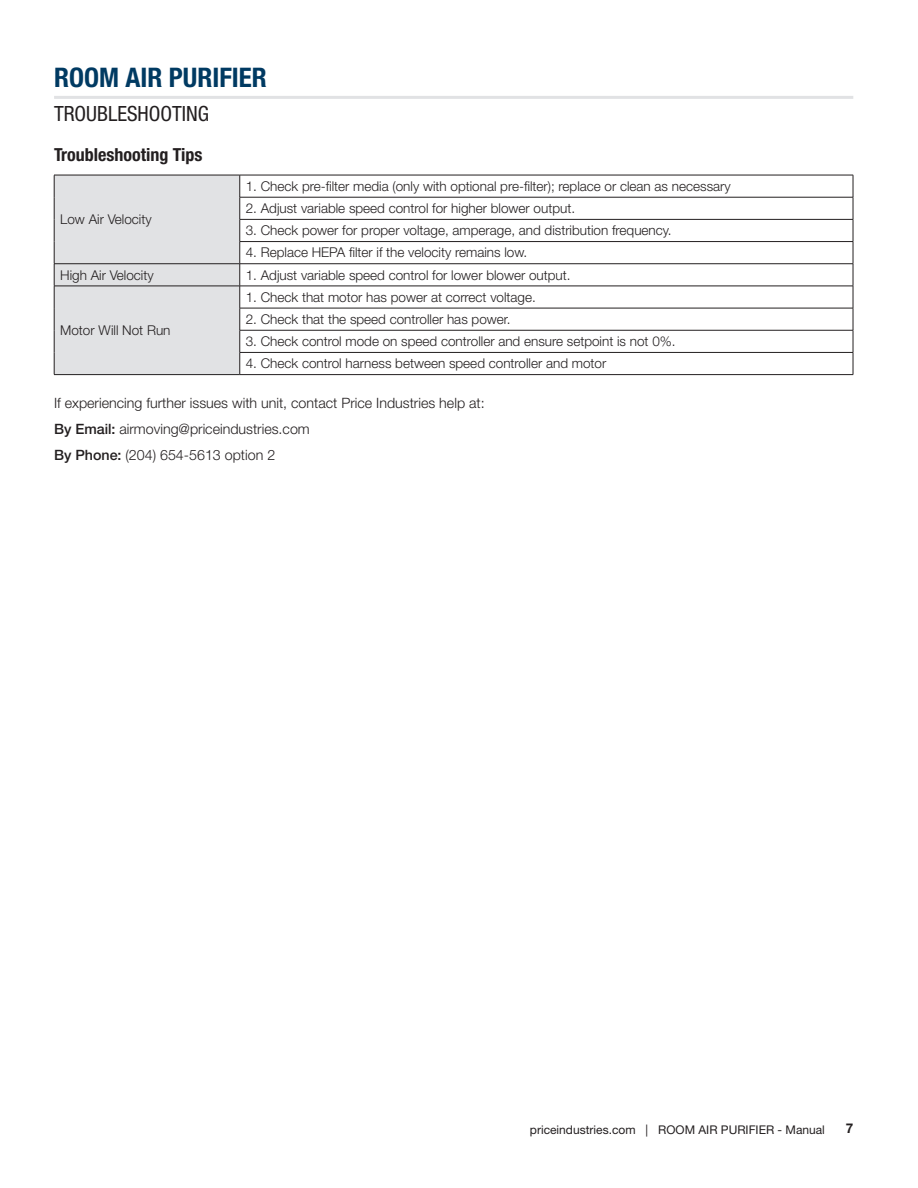
<style>
.page{position:relative;width:918px;height:1188px;background:#fff}
.page>*{position:absolute;margin:0;border:0;box-sizing:border-box;transform-origin:0 0}
.t1{font:700 condensed 27px "Helvetica Neue LT Std";color:#003a62}
.Section_Name{font:condensed 21px "Helvetica Neue LT Std";color:#231f20}
.Heading_1{font:700 condensed 18px "Helvetica Neue LT Std";color:#231f20}
.Body{font:300 14.25px "Helvetica Neue LT Std";color:#231f20}
.Tables_-_Body{font:300 13.5px "Helvetica Neue LT Std";color:#231f20}
.t2{font:700 13.5px "Helvetica Neue LT Std";color:#231f20}
.t3{font:12px "Helvetica Neue LT Std";color:#231f20}
.s1{font-weight:500}
</style>
<div class="page">
<hr style="left:54px;top:96px;width:799px;height:3px;background:#e1e2e4">
<svg style="left:853px;top:175px;width:1px;height:199px"></svg>
<hr style="left:240px;top:175px;width:613px;height:1px;background:#231f20">
<hr style="left:240px;top:197px;width:613px;height:1px;background:#231f20">
<hr style="left:240px;top:219px;width:613px;height:1px;background:#231f20">
<hr style="left:240px;top:241px;width:613px;height:1px;background:#231f20">
<hr style="left:240px;top:263px;width:613px;height:1px;background:#231f20">
<hr style="left:240px;top:286px;width:613px;height:1px;background:#231f20">
<hr style="left:240px;top:308px;width:613px;height:1px;background:#231f20">
<hr style="left:240px;top:330px;width:613px;height:1px;background:#231f20">
<div style="left:54px;top:175px;width:187px;height:199px;background:#e1e2e4"></div>
<hr style="left:240px;top:352px;width:613px;height:1px;background:#231f20">
<hr style="left:54px;top:374px;width:186px;height:1px;background:#231f20">
<hr style="left:240px;top:374px;width:613px;height:1px;background:#231f20">
<h1 class="t1" style="left:54px;top:61px;width:208px">Room Air Purifier</h1>
<p class="Section_Name" style="left:54px;top:102px;width:157px">TROUBLESHOOTING</p>
<p class="Heading_1" style="left:54px;top:144px;width:150px">Troubleshooting Tips</p>
<p class="Tables_-_Body" style="left:60px;top:211px;width:93px">Low Air Velocity</p>
<p class="Tables_-_Body" style="left:246px;top:178px;width:486px">1. Check pre-filter media (only with optional pre-filter); replace or clean as necessary</p>
<p class="Tables_-_Body" style="left:246px;top:200px;width:331px">2. Adjust variable speed control for higher blower output.</p>
<p class="Tables_-_Body" style="left:246px;top:222px;width:427px">3. Check power for proper voltage, amperage, and distribution frequency.</p>
<p class="Tables_-_Body" style="left:246px;top:244px;width:283px">4. Replace HEPA filter if the velocity remains low.</p>
<p class="Tables_-_Body" style="left:60px;top:267px;width:95px">High Air Velocity</p>
<p class="Tables_-_Body" style="left:246px;top:267px;width:326px">1. Adjust variable speed control for lower blower output.</p>
<p class="Tables_-_Body" style="left:246px;top:289px;width:292px">1. Check that motor has power at correct voltage.</p>
<p class="Tables_-_Body" style="left:246px;top:311px;width:266px">2. Check that the speed controller has power.</p>
<p class="Tables_-_Body" style="left:246px;top:333px;width:431px">3. Check control mode on speed controller and ensure setpoint is not 0%.</p>
<p class="Tables_-_Body" style="left:246px;top:355px;width:362px">4. Check control harness between speed controller and motor</p>
<p class="Body" style="left:54px;top:394px;width:432px">If experiencing further issues with unit, contact Price Industries help at:</p>
<p class="Body" style="left:54px;top:420px;width:257px"><span class="s1">By Email:</span> airmoving@priceindustries.com</p>
<p class="Body" style="left:54px;top:447px;width:223px"><span class="s1">By Phone:</span> (204) 654-5613 option 2</p>
<p class="Tables_-_Body" style="left:60px;top:322px;width:112px">Motor Will Not Run</p>
<p class="t3" style="left:530px;top:1123px;width:296px">priceindustries.com | Room Air Puri fi er - Manual</p>
<p class="t2" style="left:846px;top:1120px;width:9px">7</p>
</div>
